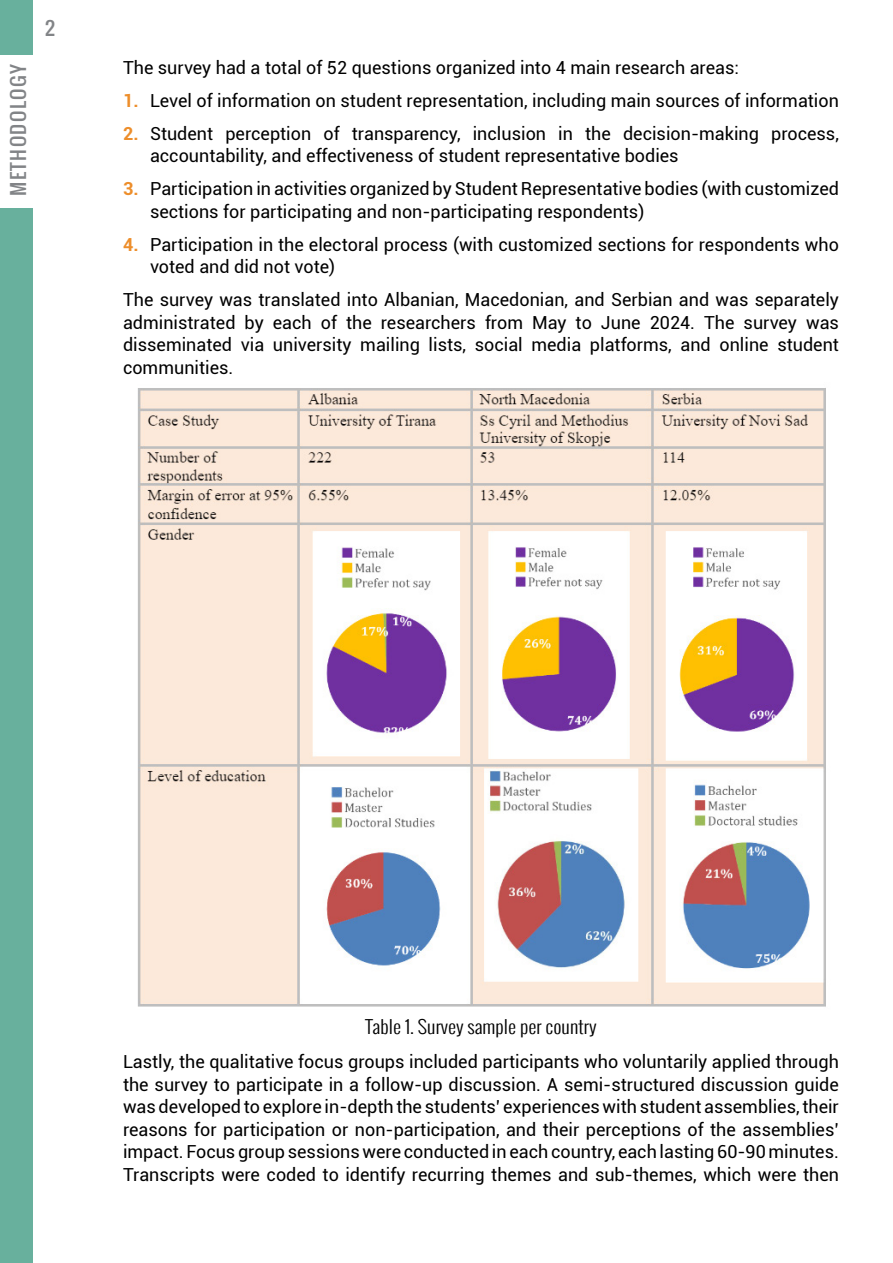
<style>
.page{position:relative;width:893px;height:1263px;background:#fff}
.page>*{position:absolute;margin:0;border:0;box-sizing:border-box;transform-origin:0 0}
.t1{font:18px/22.5px "Roboto";color:#000}
.t2{font:300 18px "Oswald";color:#000;scale:1.1 1}
.t3{font:18px "Oswald";letter-spacing:.07em;color:#828487;scale:1.1 1}
.s1{font-weight:700;color:#ed8e2b}
</style>
<div class="page">
<div style="left:0;top:0;width:32px;height:54px;background:#68b09d"></div>
<div style="left:0;top:209px;width:32px;height:1054px;background:#68b09d"></div>
<img style="left:137px;top:388px;width:689px;height:619px">
<p class="t3" style="left:45px;top:15px;width:10px">2</p>
<p class="t3" style="left:5px;top:196px;width:121px;rotate:-90deg">METHODOLOGY</p>
<p class="t1" style="left:123px;top:55px;width:617px">The survey had a total of 52 questions organized into 4 main research areas:</p>
<p class="t1" style="left:123px;top:88px;width:717px"><span class="s1">1.</span> Level of information on student representation, including main sources of information</p>
<p class="t1" style="left:150px;top:121px;width:690px;text-indent:-27px"><span class="s1">2.</span> Student perception of transparency, inclusion in the decision-making process, accountability, and effectiveness of student representative bodies</p>
<p class="t1" style="left:150px;top:177px;width:690px;text-indent:-27px"><span class="s1">3.</span> Participation in activities organized by Student Representative bodies (with customized sections for participating and non-participating respondents)</p>
<p class="t1" style="left:150px;top:232px;width:690px;text-indent:-27px"><span class="s1">4.</span> Participation in the electoral process (with customized sections for respondents who voted and did not vote)</p>
<p class="t1" style="left:123px;top:288px;width:717px;text-align:justify">The survey was translated into Albanian, Macedonian, and Serbian and was separately administrated by each of the researchers from May to June 2024. The survey was disseminated via university mailing lists, social media platforms, and online student communities.</p>
<p class="t2" style="left:365px;top:1013px;width:212px">Table 1. Survey sample per country</p>
<p class="t1" style="left:123px;top:1050px;width:717px;text-align:justify">Lastly, the qualitative focus groups included participants who voluntarily applied through the survey to participate in a follow-up discussion. A semi-structured discussion guide was developed to explore in-depth the students’ experiences with student assemblies, their reasons for participation or non-participation, and their perceptions of the assemblies’ impact. Focus group sessions were conducted in each country, each lasting 60-90 minutes.<br>Transcripts were coded to identify recurring themes and sub-themes, which were then</p>
</div>
